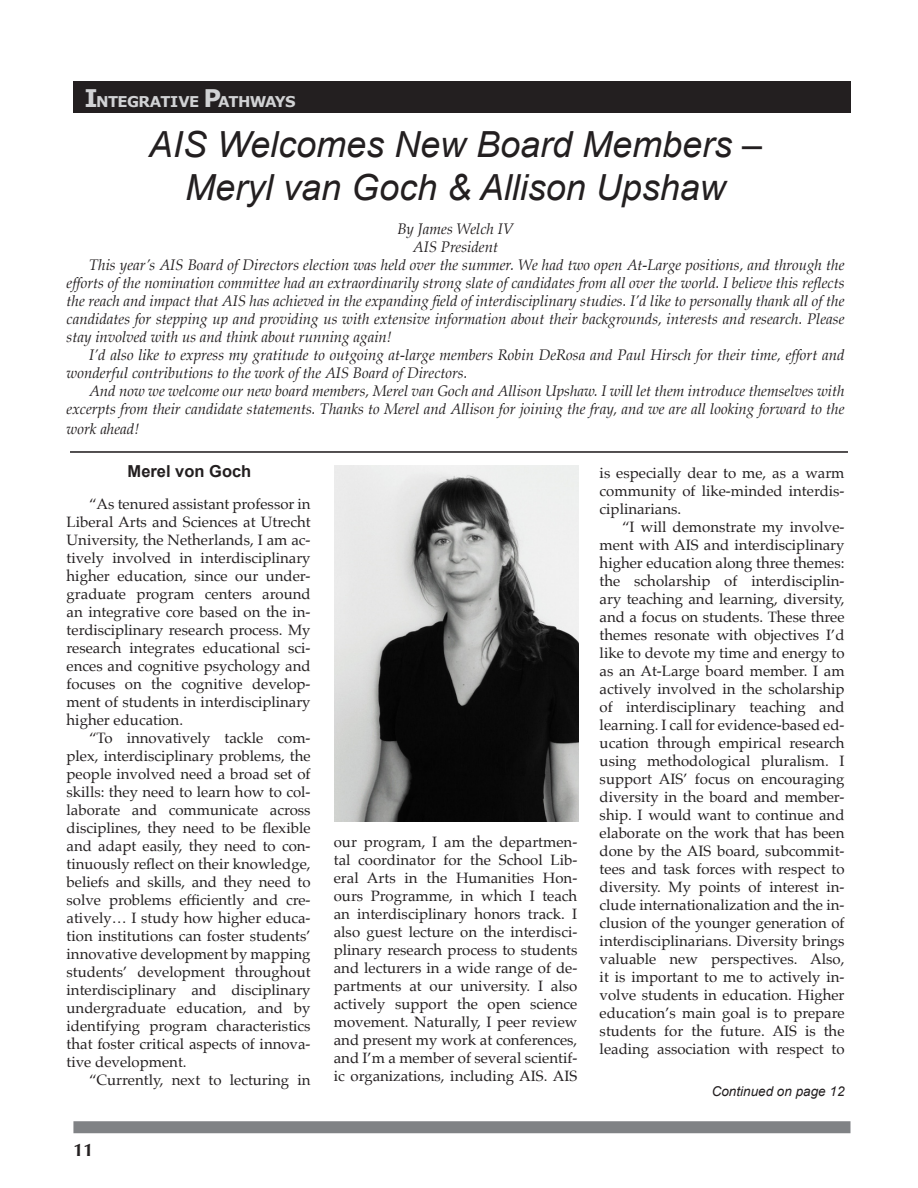
<style>
.page{position:relative;width:918px;height:1188px;background:#fff}
.page>*{position:absolute;margin:0;border:0;box-sizing:border-box;transform-origin:0 0}
.t1{font:italic 36px "Arial";color:#231f20}
.t2{font:700 18px "Optima";color:#231f20}
.t3{font:700 16.5px "Arial";color:#231f20}
.t4{font:15px/18px "Palatino";color:#231f20;text-align:justify}
.t5{font:italic 15px/18px "Palatino";color:#231f20;text-align:justify}
.t6{font:700 14.85px "Verdana";letter-spacing:-.045em;color:#d1d2d4}
.t7{font:italic 13.5px "Arial";color:#231f20}
.s1{font-size:24.3px}
</style>
<div class="page">
<div style="left:73px;top:1121px;width:777px;height:12px;background:#808285"></div>
<div style="left:73px;top:81px;width:777px;height:32px;background:#231f20"></div>
<img style="left:334px;top:465px;width:244px;height:357px">
<hr style="left:70px;top:452px;width:778px;height:1px;background:#231f20">
<p class="t6" style="left:85px;top:91px;width:212px"><span class="s1">I</span>NTEGRATIVE <span class="s1">P</span>ATHWAYS</p>
<p class="t1" style="left:149px;top:121px;width:615px">AIS Welcomes New Board Members –</p>
<p class="t1" style="left:185px;top:164px;width:542px">Meryl van Goch &amp; Allison Upshaw</p>
<p class="t5" style="left:397px;top:220px;width:118px">By James Welch IV</p>
<p class="t5" style="left:413px;top:238px;width:87px">AIS President</p>
<p class="t5" style="left:67px;top:256px;width:779px;text-indent:22px">This year’s AIS Board of Directors election was held over the summer. We had two open At-Large positions, and through the efforts of the nomination committee had an extraordinarily strong slate of candidates from all over the world. I believe this reflects the reach and impact that AIS has achieved in the expanding field of interdisciplinary studies. I’d like to personally thank all of the candidates for stepping up and providing us with extensive information about their backgrounds, interests and research. Please stay involved with us and think about running again!</p>
<p class="t5" style="left:67px;top:346px;width:779px;text-indent:22px">I’d also like to express my gratitude to outgoing at-large members Robin DeRosa and Paul Hirsch for their time, effort and wonderful contributions to the work of the AIS Board of Directors.</p>
<p class="t5" style="left:67px;top:382px;width:779px;text-align:right">And now we welcome our new board members, Merel van Goch and Allison Upshaw. I will let them introduce themselves with excerpts from their candidate statements. Thanks to Merel and Allison for joining the fray, and we are all looking forward to the</p>
<p class="t5" style="left:67px;top:420px;width:74px">work ahead!</p>
<p class="t3" style="left:128px;top:461px;width:125px">Merel von Goch</p>
<p class="t4" style="left:600px;top:464px;width:246px">is especially dear to me, as a warm community of like-minded interdis&shy;ciplinarians.</p>
<p class="t4" style="left:600px;top:518px;width:246px;text-indent:22px">“I will demonstrate my involve&shy;ment with AIS and interdisciplinary higher education along three themes: the scholarship of interdisciplin&shy;ary teaching and learning, diversity, and a focus on students. These three themes resonate with objectives I’d like to devote my time and energy to as an At-Large board member. I am actively involved in the scholarship of interdisciplinary teaching and learning. I call for evidence-based ed&shy;ucation through empirical research using methodological pluralism. I support AIS’ focus on encouraging diversity in the board and member&shy;ship. I would want to continue and elaborate on the work that has been done by the AIS board, subcommit&shy;tees and task forces with respect to diversity. My points of interest in&shy;clude internationalization and the in&shy;clusion of the younger generation of interdisciplinarians. Diversity brings valuable new perspectives. Also, it is important to me to actively in&shy;volve students in education. Higher education’s main goal is to prepare students for the future. AIS is the leading association with respect to</p>
<p class="t4" style="left:67px;top:495px;width:246px;text-indent:22px">“As tenured assistant professor in Liberal Arts and Sciences at Utrecht University, the Netherlands, I am ac&shy;tively involved in interdisciplinary higher education, since our under&shy;graduate program centers around an integrative core based on the in&shy;terdisciplinary research process. My research integrates educational sci&shy;ences and cognitive psychology and focuses on the cognitive develop&shy;ment of students in interdisciplinary higher education.</p>
<p class="t4" style="left:67px;top:729px;width:246px;text-indent:22px">“To innovatively tackle com&shy;plex, interdisciplinary problems, the people involved need a broad set of skills: they need to learn how to col&shy;laborate and communicate across disciplines, they need to be flexible and adapt easily, they need to con&shy;tinuously reflect on their knowledge, beliefs and skills, and they need to solve problems efficiently and cre&shy;atively… I study how higher educa&shy;tion institutions can foster students’ innovative development by mapping students’ development throughout interdisciplinary and disciplinary undergraduate education, and by identifying program characteristics that foster critical aspects of innova&shy;tive development.</p>
<p class="t4" style="left:89px;top:1071px;width:223px">“Currently, next to lecturing in</p>
<p class="t4" style="left:334px;top:833px;width:245px">our program, I am the departmen&shy;tal coordinator for the School Lib&shy;eral Arts in the Humanities Hon&shy;ours Programme, in which I teach an interdisciplinary honors track. I also guest lecture on the interdisci&shy;plinary research process to students and lecturers in a wide range of de&shy;partments at our university. I also actively support the open science movement. Naturally, I peer review and present my work at conferences, and I’m a member of several scientif&shy;ic organizations, including AIS. AIS</p>
<p class="t7" style="left:712px;top:1082px;width:134px">Continued on page 12</p>
<p class="t2" style="left:73px;top:1140px;width:22px">11</p>
</div>
